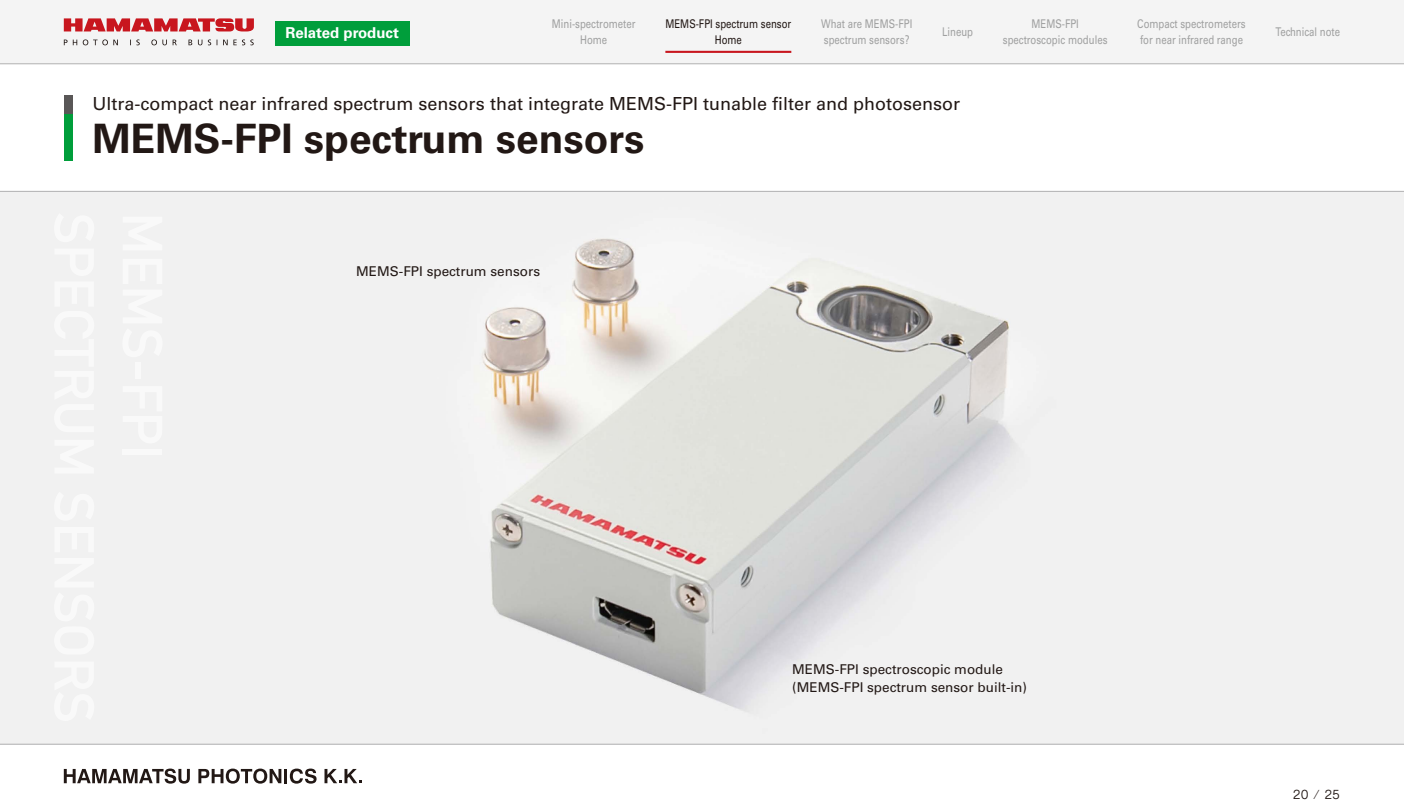
<style>
.page{position:relative;width:1404px;height:808px;background:#fff}
.page>*{position:absolute;margin:0;border:0;box-sizing:border-box;transform-origin:0 0}
.t1{font:700 40.5px "Univers LT Std";color:#221815}
.t2{font:18px "Univers LT Std";color:#221815}
.t3{font:700 15px "Univers LT Std";color:#fff}
.t4{font:13.5px/18px "Univers LT Std";color:#221815}
.t5{font:13.5px "MOG Romaji A";color:#221815}
.t6{font:12px/16px "Univers LT Std";color:#9fa0a0;text-align:center;scale:.8 1}
.t7{font:12px/16px "Univers LT Std";color:#221815;text-align:center;scale:.8 1}
</style>
<div class="page">
<img style="left:0;top:192px;width:1403px;height:552px">
<div style="left:0;top:0;width:1403px;height:64px;background:#f4f4f4"></div>
<hr style="left:0;top:63px;width:1403px;height:1px;background:#b1b1b2">
<hr style="left:665px;top:51px;width:126px;height:2px;background:#c8161e">
<hr style="left:0;top:191px;width:1403px;height:1px;background:#b1b1b2">
<hr style="left:0;top:744px;width:1403px;height:1px;background:#b1b1b2">
<div style="left:64px;top:95px;width:8px;height:65px;background:#009e3b"></div>
<div style="left:64px;top:95px;width:8px;height:18px;background:#595757"></div>
<svg style="left:64px;top:18px;width:190px;height:13px"></svg>
<svg style="left:64px;top:39px;width:190px;height:6px"></svg>
<div style="left:275px;top:21px;width:134px;height:24px;background:#009e3b"></div>
<svg style="left:64px;top:768px;width:126px;height:16px"></svg>
<svg style="left:198px;top:768px;width:83px;height:16px"></svg>
<hr style="left:284px;top:769px;width:3px;height:14px;background:#221815">
<svg style="left:290px;top:768px;width:26px;height:16px"></svg>
<svg style="left:324px;top:769px;width:37px;height:14px"></svg>
<p class="t3" style="left:285px;top:24px;width:115px">Related product</p>
<p class="t6" style="left:551px;top:16px;width:106px">Mini-spectrometer<br>Home</p>
<p class="t7" style="left:665px;top:16px;width:159px">MEMS-FPI spectrum sensor<br>Home</p>
<p class="t6" style="left:821px;top:16px;width:116px;text-align:left">What are MEMS-FPI spectrum sensors?</p>
<p class="t6" style="left:942px;top:24px;width:40px">Lineup</p>
<p class="t6" style="left:1002px;top:16px;width:132px">MEMS-FPI spectroscopic modules</p>
<p class="t6" style="left:1137px;top:16px;width:137px;text-align:left">Compact spectrometers for near infrared range</p>
<p class="t6" style="left:1275px;top:24px;width:82px">Technical note</p>
<h2 class="t2" style="left:92px;top:93px;width:869px">Ultra-compact near infrared spectrum sensors that integrate MEMS-FPI tunable filter and photosensor</h2>
<h1 class="t1" style="left:92px;top:115px;width:553px">MEMS-FPI spectrum sensors</h1>
<p class="t4" style="left:356px;top:262px;width:186px">MEMS-FPI spectrum sensors</p>
<p class="t4" style="left:792px;top:660px;width:236px">MEMS-FPI spectroscopic module (MEMS-FPI spectrum sensor built-in)</p>
<p class="t5" style="left:1292px;top:786px;width:49px">20 / 25</p>
</div>
